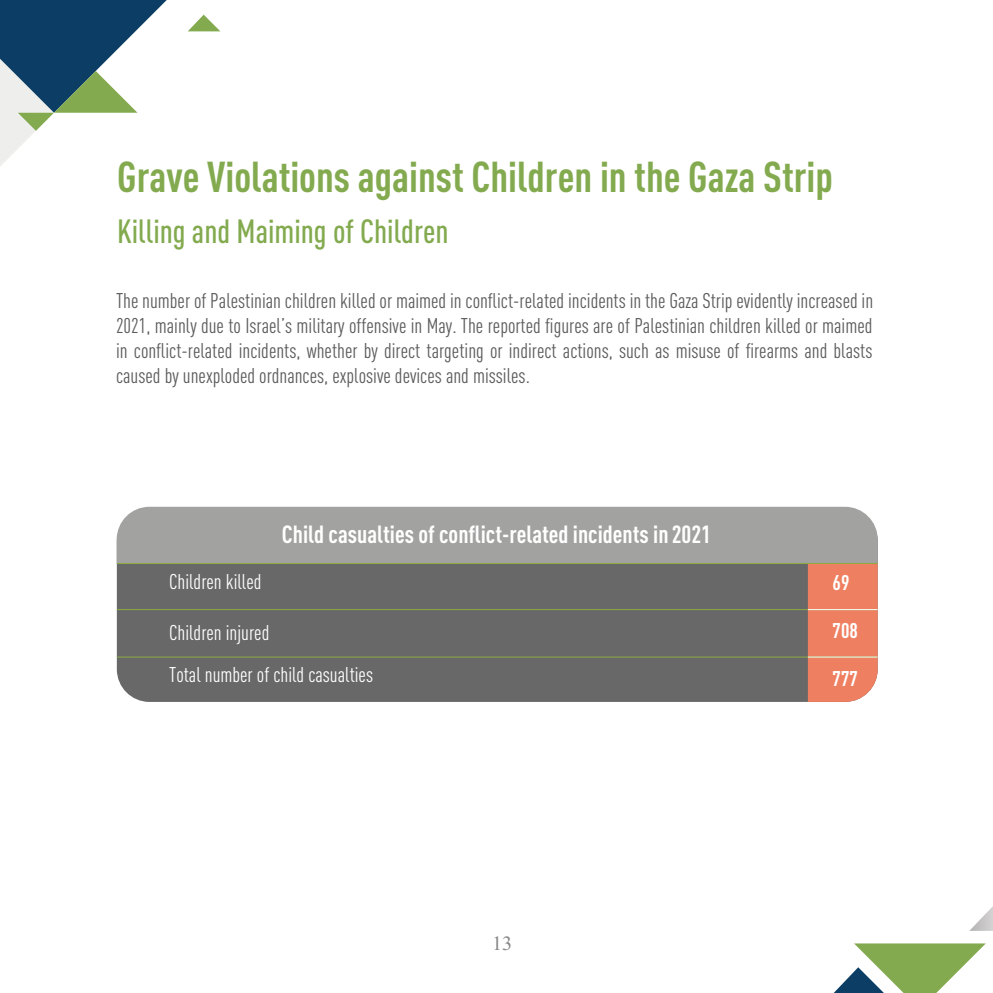
<style>
.page{position:relative;width:993px;height:993px;background:#fff}
.page>*{position:absolute;margin:0;border:0;box-sizing:border-box;transform-origin:0 0}
.t1{font:700 condensed 42.52px "DIN Pro";color:#83aa4f}
.t2{font:500 condensed 33.07px "DIN Pro";color:#83aa4f}
.t3{font:700 condensed 24.5px "DIN Pro";color:#fff}
.t4{font:condensed 21px/25.2px "DIN Pro";color:#5b5b5d;text-align:justify}
.t5{font:condensed 21px/41.6px "DIN Pro";color:#fff}
.t6{font:700 condensed 21px "DIN Pro";color:#fff}
</style>
<div class="page">
<div style="left:117px;top:508px;width:760px;height:193px;background:#676867;border-radius:33px"></div>
<div style="left:117px;top:506px;width:760px;height:57px;background:#a2a2a1"></div>
<div style="left:807px;top:564px;width:70px;height:137px;background:#ef7f61"></div>
<hr style="left:117px;top:563px;width:760px;height:1px;background:#8cab42">
<hr style="left:117px;top:609px;width:760px;height:1px;background:#8cab42">
<hr style="left:117px;top:656px;width:760px;height:1px;background:#8cab42">
<hr style="left:807px;top:609px;width:70px;height:1px;background:#fff">
<hr style="left:807px;top:656px;width:70px;height:1px;background:#fff">
<svg style="left:970px;top:907px;width:22px;height:23px"></svg>
<svg style="left:834px;top:943px;width:151px;height:49px"></svg>
<div style="left:0;top:59px;width:53px;height:108px;background:linear-gradient(to right,#f0f0ef,#fff)"></div>
<svg style="left:188px;top:15px;width:32px;height:16px"></svg>
<svg style="left:0;top:0;width:167px;height:131px"></svg>
<h1 class="t1" style="left:117px;top:146px;width:716px">Grave Violations against Children in the Gaza Strip</h1>
<h2 class="t2" style="left:117px;top:207px;width:333px">Killing and Maiming of Children</h2>
<p class="t4" style="left:116px;top:286px;width:758px">The number of Palestinian children killed or maimed in conflict-related incidents in the Gaza Strip evidently increased in 2021, mainly due to Israel’s military offensive in May. The reported figures are of Palestinian children killed or maimed in conflict-related incidents, whether by direct targeting or indirect actions, such as misuse of firearms and blasts caused by unexploded ordnances, explosive devices and missiles.</p>
<p class="t3" style="left:282px;top:516px;width:430px">Child casualties of conflict-related incidents in 2021</p>
<p class="t5" style="left:169px;top:558px;width:94px">Children killed</p>
<p class="t5" style="left:169px;top:610px;width:205px">Children injured<br>Total number of child casualties</p>
<p class="t6" style="left:832px;top:566px;width:18px">69</p>
<p class="t6" style="left:832px;top:614px;width:27px">708</p>
<p class="t6" style="left:832px;top:662px;width:27px">777</p>
</div>
